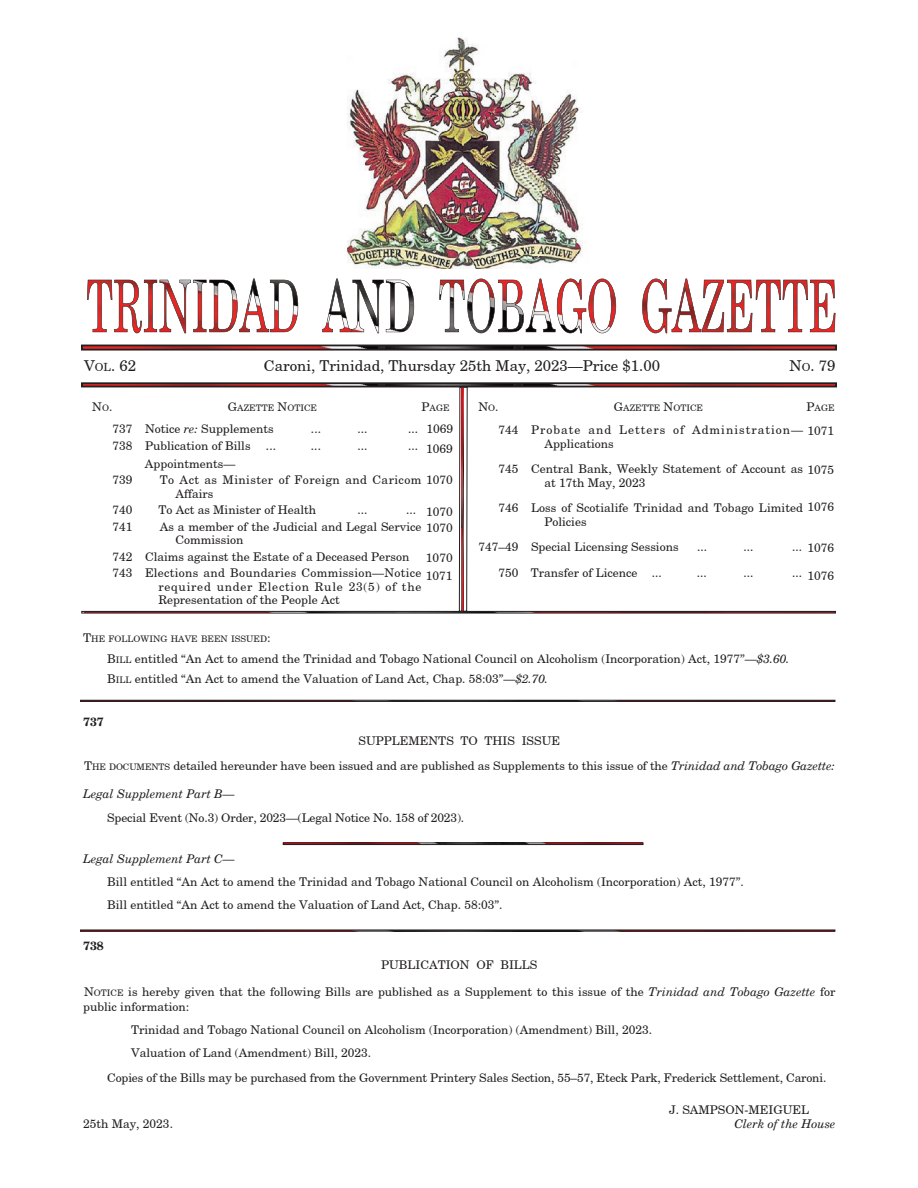
<style>
.page{position:relative;width:918px;height:1188px;background:#fff}
.page>*{position:absolute;margin:0;border:0;box-sizing:border-box;transform-origin:0 0}
.t1{font:15px "New Century Schoolbook";color:#231f20}
.t2{font:12px/16.5px "New Century Schoolbook";color:#231f20}
.t3{font:12px/13.5px "New Century Schoolbook";letter-spacing:.065em;color:#231f20}
.t4{font:italic 12px "New Century Schlbk";color:#231f20}
.t5{font:12px "New Century Schoolbook";letter-spacing:.08em;color:#231f20}
.t6{font:12px "New Century Schoolbook";letter-spacing:.035em;color:#231f20}
.t7{font:700 12px "New Century Schlbk";color:#231f20}
.t8{font:9px "New Century Schoolbook";color:#231f20}
.s1{font-size:11.25px}
.s2{color:#fff}
.s3{font-size:9px}
.s4{font-size:12px}
.s5{font-family:"New Century Schlbk";font-style:italic}
</style>
<div class="page">
<img style="left:347px;top:37px;width:236px;height:231px">
<div style="left:81px;top:345px;width:756px;height:6px;border:2px solid #231f20"></div>
<svg style="left:87px;top:279px;width:748px;height:54px"></svg>
<div style="left:82px;top:611px;width:754px;height:2px;border:1px solid #231f20"></div>
<div style="left:81px;top:382px;width:756px;height:5px;border:2px solid #231f20"></div>
<svg style="left:422px;top:387px;width:45px;height:224px"></svg>
<div style="left:81px;top:700px;width:754px;height:2px;border:1px solid #231f20"></div>
<div style="left:81px;top:930px;width:754px;height:1px;border:1px solid #231f20"></div>
<div style="left:283px;top:843px;width:360px;height:2px;border:1px solid #231f20"></div>
<p class="t1" style="left:84px;top:360px;width:54px">V<span class="s1">OL</span>. 62</p>
<p class="t1" style="left:264px;top:360px;width:398px">Caroni, Trinidad, Thursday 25th May, 2023–Price $1.00</p>
<p class="t1" style="left:789px;top:360px;width:48px">N<span class="s1">O</span>. 79</p>
<p class="t2" style="left:82px;top:400px;width:31px"><span class="s2">N</span>N<span class="s3">O</span>.</p>
<p class="t8" style="left:228px;top:405px;width:91px"><span class="s4">G</span>AZETTE <span class="s4">N</span>OTICE</p>
<p class="t8" style="left:421px;top:405px;width:30px"><span class="s4">P</span>AGE</p>
<p class="t2" style="left:478px;top:400px;width:22px">N<span class="s3">O</span>.</p>
<p class="t8" style="left:614px;top:405px;width:91px"><span class="s4">G</span>AZETTE <span class="s4">N</span>OTICE</p>
<p class="t8" style="left:806px;top:405px;width:30px"><span class="s4">P</span>AGE</p>
<p class="t2" style="left:426px;top:420px;width:28px;line-height:19.5px">1069<br>1069</p>
<p class="t6" style="left:160px;top:475px;width:295px">To Act as Minister of Foreign and Caricom 1070</p>
<p class="t2" style="left:426px;top:504px;width:28px">1070<br>1070</p>
<p class="t2" style="left:426px;top:550px;width:28px;line-height:18px">1070<br>1071</p>
<p class="t2" style="left:112px;top:422px;width:163px">737 Notice <span class="s5">re:</span> Supplements</p>
<p class="t2" style="left:311px;top:422px;width:12px">...</p>
<p class="t2" style="left:357px;top:422px;width:12px">...</p>
<p class="t2" style="left:408px;top:422px;width:12px">...</p>
<p class="t2" style="left:112px;top:438px;width:140px">738 Publication of Bills</p>
<p class="t2" style="left:266px;top:438px;width:12px">...</p>
<p class="t2" style="left:311px;top:438px;width:12px">...</p>
<p class="t2" style="left:357px;top:438px;width:12px">...</p>
<p class="t2" style="left:408px;top:438px;width:12px">...</p>
<p class="t2" style="left:145px;top:456px;width:92px">Appointments–</p>
<p class="t2" style="left:112px;top:473px;width:22px">739</p>
<p class="t2" style="left:176px;top:486px;width:39px">Affairs</p>
<p class="t2" style="left:112px;top:503px;width:22px">740</p>
<p class="t2" style="left:158px;top:503px;width:159px">To Act as Minister of Health</p>
<p class="t2" style="left:357px;top:503px;width:12px">...</p>
<p class="t2" style="left:406px;top:503px;width:12px">...</p>
<p class="t2" style="left:112px;top:519px;width:22px">741</p>
<p class="t2" style="left:176px;top:521px;width:248px;line-height:13.5px;text-indent:-16px">As a member of the Judicial and Legal Service<br>Commission</p>
<p class="t2" style="left:112px;top:549px;width:311px">742 Claims against the Estate of a Deceased Person<br>743 Elections and Boundaries Commission–Notice</p>
<p class="t3" style="left:158px;top:581px;width:265px">required under Election Rule 23(5) of the<br>Representation of the People Act</p>
<p class="t8" style="left:83px;top:636px;width:189px"><span class="s4">T</span>HE FOLLOWING HAVE BEEN ISSUED<span class="s4">:</span></p>
<p class="t2" style="left:107px;top:649px;width:684px;line-height:20.2px">B<span class="s3">ILL</span> entitled “An Act to amend the Trinidad and Tobago National Council on Alcoholism (Incorporation) Act, 1977”–<span class="s5">$3.60.<br></span>B<span class="s3">ILL</span> entitled “An Act to amend the Valuation of Land Act, Chap. 58:03”–<span class="s5">$2.70.</span></p>
<p class="t7" style="left:83px;top:714px;width:22px">737</p>
<p class="t2" style="left:84px;top:730px;width:752px;line-height:24.8px;text-align:center">SUPPLEMENTS TO THIS ISSUE<br>T<span class="s3">HE DOCUMENTS</span> detailed hereunder have been issued and are published as Supplements to this issue of the <span class="s5">Trinidad and Tobago Gazette:</span></p>
<p class="t4" style="left:83px;top:786px;width:153px">Legal Supplement Part B—</p>
<p class="t2" style="left:107px;top:811px;width:359px">Special Event (No.3) Order, 2023–(Legal Notice No. 158 of 2023).</p>
<p class="t4" style="left:83px;top:851px;width:153px">Legal Supplement Part C—</p>
<p class="t2" style="left:107px;top:871px;width:638px;line-height:23.2px">Bill entitled “An Act to amend the Trinidad and Tobago National Council on Alcoholism (Incorporation) Act, 1977”.<br>Bill entitled “An Act to amend the Valuation of Land Act, Chap. 58:03”.</p>
<p class="t7" style="left:83px;top:938px;width:22px">738</p>
<p class="t2" style="left:381px;top:957px;width:158px">PUBLICATION OF BILLS</p>
<p class="t2" style="left:83px;top:986px;width:754px;line-height:14.2px">N<span class="s3">OTICE</span> is hereby given that the following Bills are published as a Supplement to this issue of the <span class="s5">Trinidad and Tobago Gazette</span> for public information:</p>
<p class="t2" style="left:131px;top:1019px;width:522px;line-height:23.2px">Trinidad and Tobago National Council on Alcoholism (Incorporation) (Amendment) Bill, 2023.<br>Valuation of Land (Amendment) Bill, 2023.</p>
<p class="t2" style="left:107px;top:1070px;width:721px">Copies of the Bills may be purchased from the Government Printery Sales Section, 55—57, Eteck Park, Frederick Settlement, Caroni.</p>
<p class="t2" style="left:669px;top:1103px;width:142px">J. SAMPSON-MEIGUEL</p>
<p class="t2" style="left:83px;top:1117px;width:91px">25th May, 2023.</p>
<p class="t4" style="left:735px;top:1116px;width:102px">Clerk of the House</p>
<p class="t5" style="left:499px;top:425px;width:337px">744 Probate and Letters of Administration– 1071</p>
<p class="t2" style="left:499px;top:462px;width:337px">745 Central Bank, Weekly Statement of Account as 1075</p>
<p class="t2" style="left:499px;top:501px;width:337px">746 Loss of Scotialife Trinidad and Tobago Limited 1076</p>
<p class="t2" style="left:808px;top:540px;width:28px">1076</p>
<p class="t2" style="left:808px;top:569px;width:28px">1076</p>
<p class="t2" style="left:544px;top:436px;width:71px">Applications</p>
<p class="t2" style="left:544px;top:475px;width:103px">at 17th May, 2023</p>
<p class="t2" style="left:478px;top:510px;width:202px;line-height:25.5px;text-indent:66px">Policies<br>747—49 Special Licensing Sessions</p>
<p class="t2" style="left:697px;top:540px;width:12px">...</p>
<p class="t2" style="left:744px;top:540px;width:12px">...</p>
<p class="t2" style="left:792px;top:540px;width:12px">...</p>
<p class="t2" style="left:498px;top:565px;width:165px">750 Transfer of Licence ...</p>
<p class="t2" style="left:697px;top:565px;width:12px">...</p>
<p class="t2" style="left:743px;top:565px;width:12px">...</p>
<p class="t2" style="left:792px;top:565px;width:12px">...</p>
</div>
